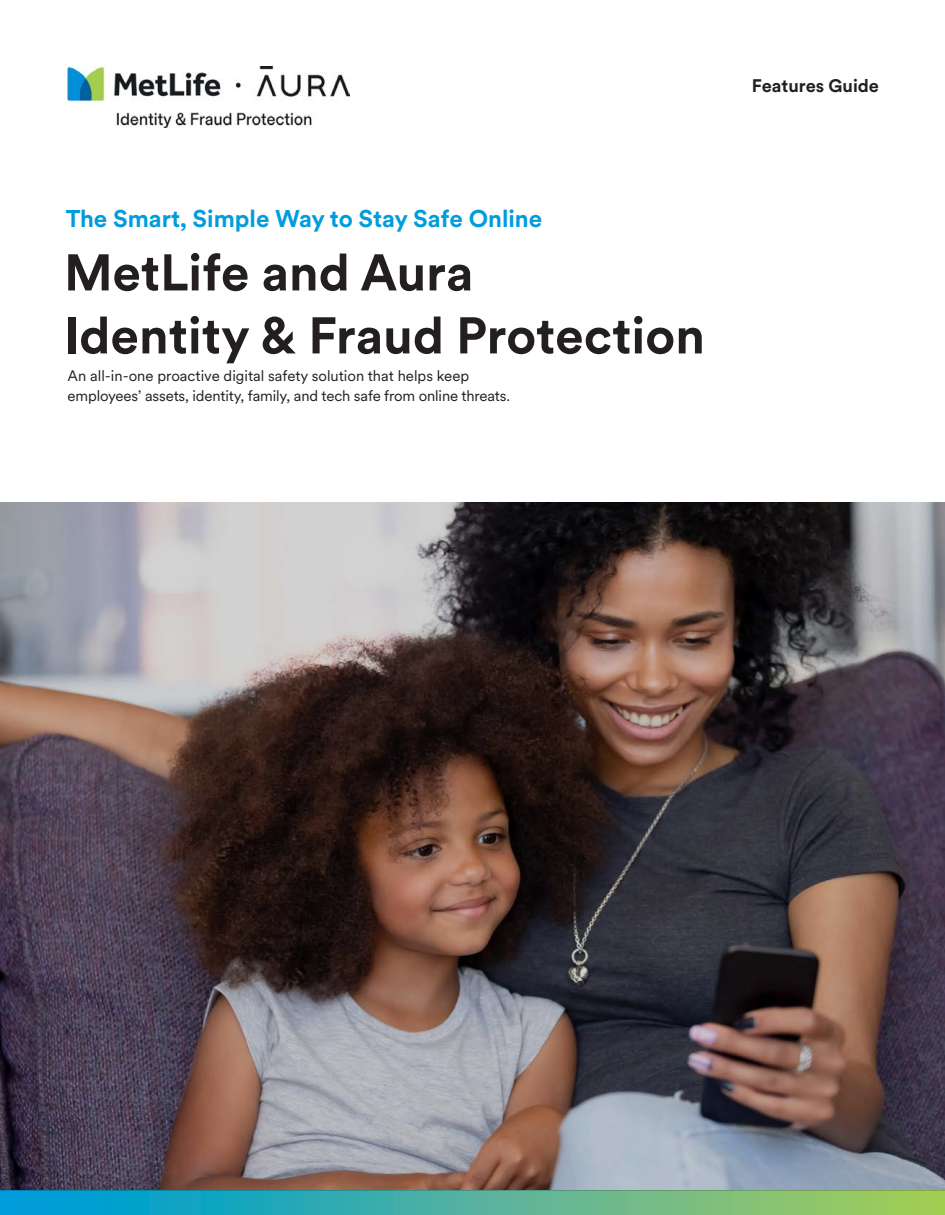
<style>
.page{position:relative;width:945px;height:1215px;background:#fff}
.page>*{position:absolute;margin:0;border:0;box-sizing:border-box;transform-origin:0 0}
.t1{font:700 51px/63px "Met Life Circular";color:#231f20}
.t2{font:700 24px "Met Life Circular";color:#009cdc}
.t3{font:700 18px "Met Life Circular";color:#231f20}
.t4{font:15px/19.5px "Met Life Circular";letter-spacing:-.01em;color:#231f20}
</style>
<div class="page">
<svg style="left:0;top:1191px;width:360px;height:24px"></svg>
<img style="left:68px;top:67px;width:282px;height:60px">
<svg style="left:0;top:502px;width:360px;height:689px"></svg>
<img style="left:360px;top:502px;width:585px;height:713px">
<p class="t2" style="left:66px;top:203px;width:478px">The Smart, Simple Way to Stay Safe Online</p>
<p class="t1" style="left:64px;top:239px;width:642px">MetLife and Aura<br>Identity &amp; Fraud Protection</p>
<p class="t4" style="left:68px;top:366px;width:444px">An all-in-one proactive digital safety solution that helps keep employees’ assets, identity, family, and tech safe from online threats.</p>
<p class="t3" style="left:752px;top:73px;width:129px">Features Guide</p>
</div>
